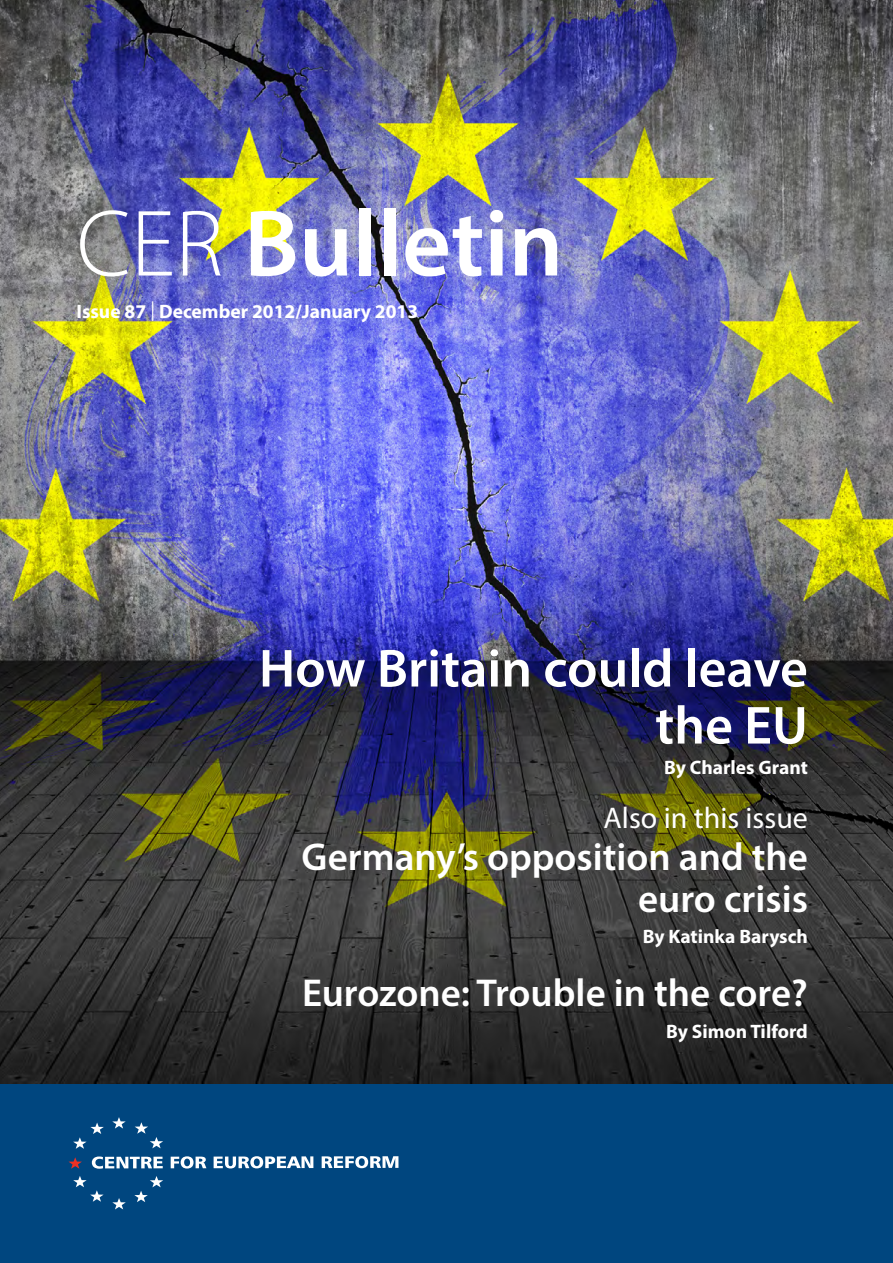
<style>
.page{position:relative;width:893px;height:1263px;background:#fff}
.page>*{position:absolute;margin:0;border:0;box-sizing:border-box;transform-origin:0 0}
.t1{font:600 95.25px "Myriad Pro";color:#fff}
.t2{font:600 54px/57px "Myriad Pro";color:#fff;text-align:right}
.t3{font:600 39px/42px "Myriad Pro";color:#fff;text-align:right}
.t4{font:30px "Myriad Pro";color:#fff}
.t5{font:700 19.5px "Myriad Pro";color:#fff}
.s1{font-weight:300}
.s2{font-weight:400}
</style>
<div class="page">
<div style="left:0;top:1083px;width:893px;height:180px;background:#00467f"></div>
<img style="left:0;top:0;width:893px;height:1083px">
<svg style="left:112px;top:1117px;width:14px;height:11px"></svg>
<svg style="left:135px;top:1122px;width:28px;height:26px"></svg>
<svg style="left:134px;top:1176px;width:29px;height:26px"></svg>
<svg style="left:112px;top:1198px;width:14px;height:11px"></svg>
<svg style="left:73px;top:1176px;width:31px;height:26px"></svg>
<svg style="left:73px;top:1122px;width:31px;height:27px"></svg>
<svg style="left:69px;top:1157px;width:13px;height:12px"></svg>
<svg style="left:92px;top:1156px;width:71px;height:13px"></svg>
<svg style="left:171px;top:1156px;width:35px;height:12px"></svg>
<svg style="left:214px;top:1156px;width:99px;height:12px"></svg>
<svg style="left:322px;top:1156px;width:76px;height:12px"></svg>
<h1 class="t1" style="left:77px;top:183px;width:488px"><span class="s1">CER</span> Bulletin</h1>
<p class="t5" style="left:77px;top:298px;width:343px">Issue 87 <span class="s2">|</span> December 2012/January 2013</p>
<h2 class="t2" style="left:259px;top:638px;width:550px">How Britain could leave the EU</h2>
<p class="t5" style="left:664px;top:754px;width:145px">By Charles Grant</p>
<h3 class="t4" style="left:604px;top:799px;width:206px">Also in this issue</h3>
<h3 class="t3" style="left:301px;top:834px;width:508px">Germany’s opposition and the euro crisis</h3>
<p class="t5" style="left:643px;top:924px;width:167px">By Katinka Barysch</p>
<h3 class="t3" style="left:302px;top:971px;width:507px">Eurozone: Trouble in the core?</h3>
<p class="t5" style="left:666px;top:1018px;width:143px">By Simon Tilford</p>
</div>
